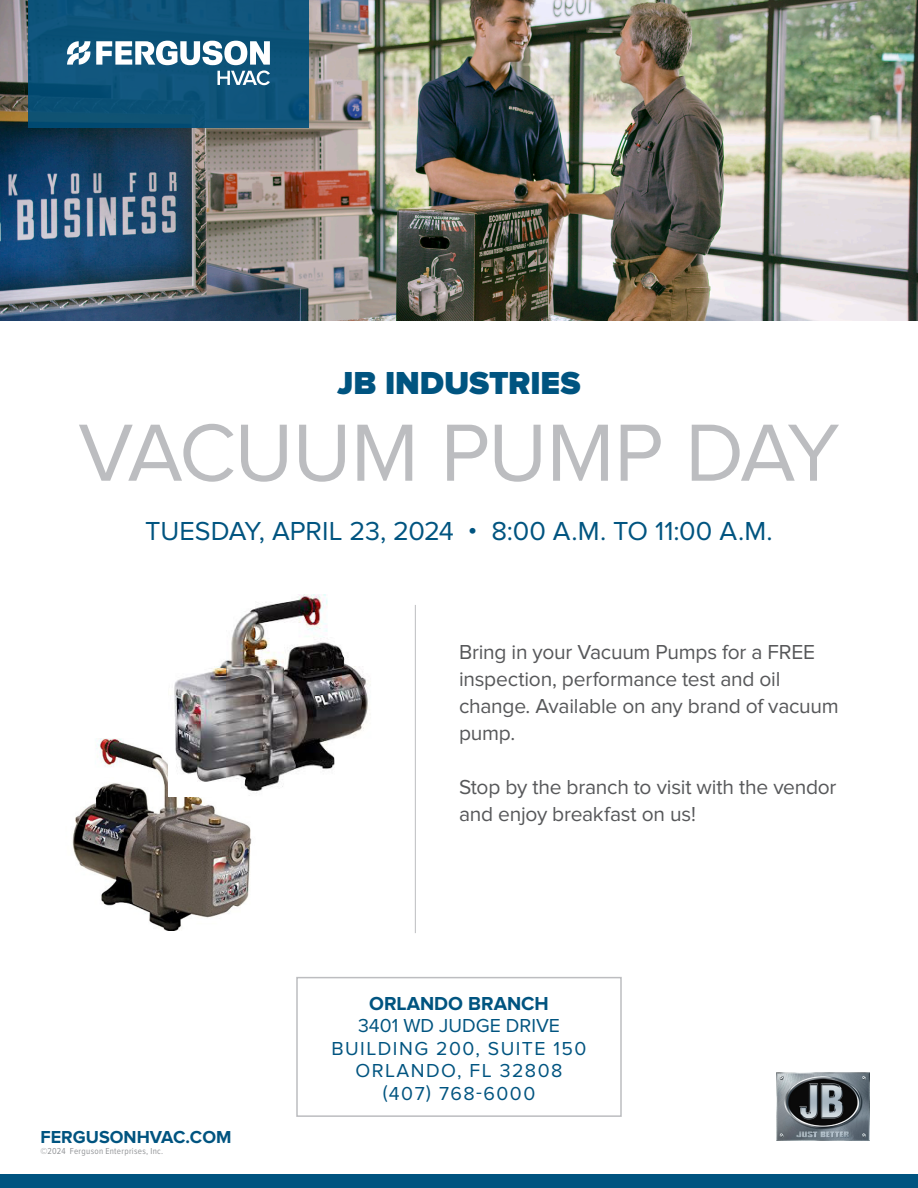
<style>
.page{position:relative;width:918px;height:1188px;background:#fff}
.page>*{position:absolute;margin:0;border:0;box-sizing:border-box;transform-origin:0 0}
.t1{font:84px "Proxima Nova A";letter-spacing:-.02em;color:#bcbdc0}
.t2{font:900 33px "Proxima Nova";color:#005480}
.t3{font:27px "Proxima Nova";letter-spacing:-.005em;color:#005480}
.t4{font:21px/27px "Proxima Nova";letter-spacing:-.01em;color:#57585a}
.t5{font:19.5px "Proxima Nova";letter-spacing:.075em;color:#005480}
.t6{font:19.5px "Proxima Nova";color:#005480}
.t7{font:700 19.5px "Proxima Nova";color:#005480}
.t8{font:700 18px "Proxima Nova";color:#005480}
.t9{font:9px "Proxima Nova A Cond";letter-spacing:.035em;color:#939598}
</style>
<div class="page">
<div style="left:296px;top:977px;width:326px;height:140px;border:2px solid #bcbdc0"></div>
<img style="left:0;top:0;width:918px;height:321px">
<div style="left:0;top:1174px;width:918px;height:14px;background:#005480"></div>
<div style="left:28px;top:0;width:281px;height:128px;background:#0e547a"></div>
<svg style="left:67px;top:41px;width:23px;height:24px"></svg>
<svg style="left:96px;top:41px;width:174px;height:44px"></svg>
<hr style="left:415px;top:605px;width:1px;height:328px;background:#bcbdc0">
<img style="left:777px;top:1072px;width:92px;height:68px">
<img style="left:72px;top:739px;width:180px;height:191px">
<img style="left:169px;top:594px;width:202px;height:202px">
<p class="t2" style="left:337px;top:364px;width:245px">JB INDUSTRIES</p>
<p class="t1" style="left:78px;top:406px;width:763px">VACUUM PUMP DAY</p>
<p class="t3" style="left:145px;top:515px;width:629px">TUESDAY, APRIL 23, 2024 • 8:00 A.M. TO 11:00 A.M.</p>
<p class="t4" style="left:459px;top:638px;width:381px">Bring in your Vacuum Pumps for a FREE inspection, performance test and oil change. Available on any brand of vacuum pump.</p>
<p class="t4" style="left:459px;top:773px;width:379px">Stop by the branch to visit with the vendor</p>
<p class="t4" style="left:459px;top:800px;width:238px">and enjoy breakfast on us!</p>
<p class="t8" style="left:40px;top:1127px;width:193px">FERGUSONHVAC.COM</p>
<p class="t9" style="left:40px;top:1146px;width:124px">©2024 Ferguson Enterprises, Inc.</p>
<p class="t7" style="left:369px;top:992px;width:181px">ORLANDO BRANCH</p>
<p class="t6" style="left:358px;top:1014px;width:203px">3401 WD JUDGE DRIVE</p>
<p class="t5" style="left:331px;top:1037px;width:257px">BUILDING 200, SUITE 150</p>
<p class="t5" style="left:356px;top:1059px;width:208px">ORLANDO, FL 32808</p>
<p class="t5" style="left:383px;top:1082px;width:154px">(407) 768-6000</p>
</div>
